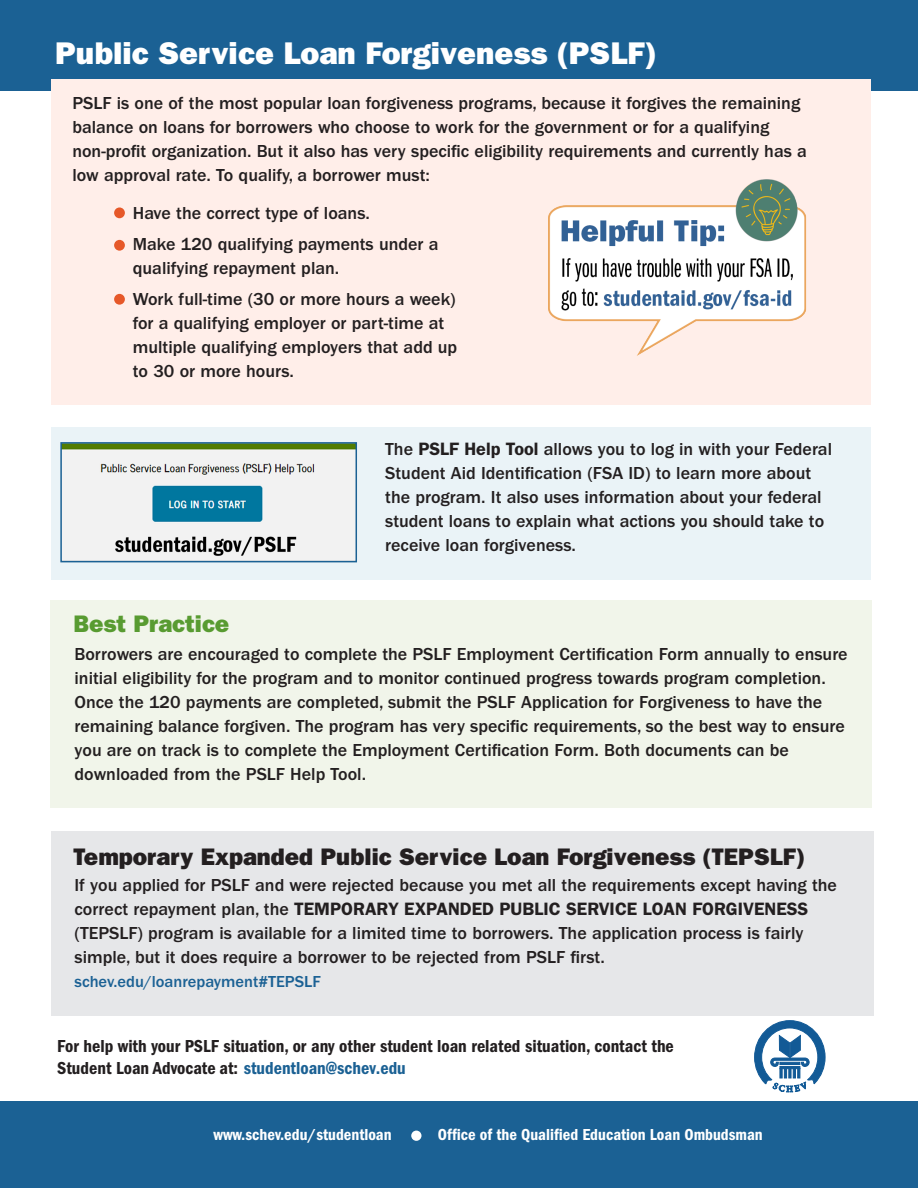
<style>
.page{position:relative;width:918px;height:1188px;background:#fff}
.page>*{position:absolute;margin:0;border:0;box-sizing:border-box;transform-origin:0 0}
.t1{font:31.5px "ITC Franklin Gothic Std Hvy";color:#fff}
.t2{font:24px "ITC Franklin Gothic Std Hvy";color:#231f20}
.t3{font:24px "ITC Franklin Gothic Std Hvy";color:#589b31}
.t4{font:500 18px/24px "ITC Franklin Gothic Std";color:#231f20}
.t5{font:18px/21.6px "ITC Franklin Gothic Std Dm Cd";color:#231f20}
.t6{font:16.5px "ITC Franklin Gothic Std Dm Cd";color:#fff}
.t7{font:500 16.5px "ITC Franklin Gothic Std";color:#1b6194}
.s1{font-weight:600}
.s2{color:#1b6194}
</style>
<div class="page">
<div style="left:0;top:0;width:918px;height:91px;background:#1b6194"></div>
<div style="left:51px;top:80px;width:820px;height:325px;background:#ffeee9"></div>
<div style="left:0;top:1102px;width:918px;height:86px;background:#1b6194"></div>
<div style="left:51px;top:427px;width:820px;height:152px;background:#eaf3f7"></div>
<div style="left:51px;top:601px;width:821px;height:207px;background:#f1f5ea"></div>
<div style="left:51px;top:831px;width:823px;height:185px;background:#e6e7e9"></div>
<div style="left:411px;top:1131px;width:10px;height:10px;background:#fff;border-radius:50%"></div>
<svg style="left:754px;top:1020px;width:71px;height:72px"></svg>
<img style="left:548px;top:179px;width:259px;height:177px">
<img style="left:63px;top:445px;width:291px;height:111px">
<div style="left:60px;top:442px;width:297px;height:120px;border:2px solid #1b6194"></div>
<div style="left:114px;top:207px;width:11px;height:11px;background:#e65829;border-radius:50%"></div>
<div style="left:114px;top:240px;width:11px;height:11px;background:#e65829;border-radius:50%"></div>
<div style="left:114px;top:294px;width:11px;height:11px;background:#e65829;border-radius:50%"></div>
<p class="t1" style="left:55px;top:35px;width:603px">Public Service Loan Forgiveness (PSLF)</p>
<p class="t4" style="left:72px;top:91px;width:736px">PSLF is one of the most popular loan forgiveness programs, because it forgives the remaining balance on loans for borrowers who choose to work for the government or for a qualifying non-profit organization. But it also has very specific eligibility requirements and currently has a low approval rate. To qualify, a borrower must:</p>
<p class="t4" style="left:133px;top:202px;width:239px">Have the correct type of loans.</p>
<p class="t4" style="left:133px;top:232px;width:307px">Make 120 qualifying payments under a</p>
<p class="t4" style="left:133px;top:256px;width:208px">qualifying repayment plan.</p>
<p class="t4" style="left:133px;top:287px;width:324px">Work full-time (30 or more hours a week)</p>
<p class="t4" style="left:133px;top:311px;width:313px">for a qualifying employer or part-time at</p>
<p class="t4" style="left:133px;top:335px;width:326px">multiple qualifying employers that add up</p>
<p class="t4" style="left:133px;top:359px;width:163px">to 30 or more hours.</p>
<p class="t4" style="left:385px;top:437px;width:448px">The <span class="s1">PSLF Help Tool</span> allows you to log in with your Federal Student Aid Identification (FSA ID) to learn more about the program. It also uses information about your federal student loans to explain what actions you should take to receive loan forgiveness.</p>
<p class="t3" style="left:73px;top:610px;width:158px">Best Practice</p>
<p class="t4" style="left:75px;top:642px;width:775px">Borrowers are encouraged to complete the PSLF Employment Certification Form annually to ensure initial eligibility for the program and to monitor continued progress towards program completion.<br>Once the 120 payments are completed, submit the PSLF Application for Forgiveness to have the remaining balance forgiven. The program has very specific requirements, so the best way to ensure you are on track is to complete the Employment Certification Form. Both documents can be downloaded from the PSLF Help Tool.</p>
<p class="t2" style="left:73px;top:842px;width:733px">Temporary Expanded Public Service Loan Forgiveness (TEPSLF)</p>
<p class="t4" style="left:75px;top:874px;width:764px">If you applied for PSLF and were rejected because you met all the requirements except having the correct repayment plan, the <span class="s1">TEMPORARY EXPANDED PUBLIC SERVICE LOAN FORGIVENESS </span>(TEPSLF) program is available for a limited time to borrowers. The application process is fairly simple, but it does require a borrower to be rejected from PSLF first.</p>
<p class="t7" style="left:75px;top:973px;width:248px">schev.edu/loanrepayment#TEPSLF</p>
<p class="t5" style="left:57px;top:1035px;width:618px">For help with your PSLF situation, or any other student loan related situation, contact the<br>Student Loan Advocate at: <span class="s2">studentloan@schev.edu</span></p>
<p class="t6" style="left:213px;top:1125px;width:180px">www.schev.edu/studentloan</p>
<p class="t6" style="left:438px;top:1125px;width:326px">Office of the Qualified Education Loan Ombudsman</p>
</div>
